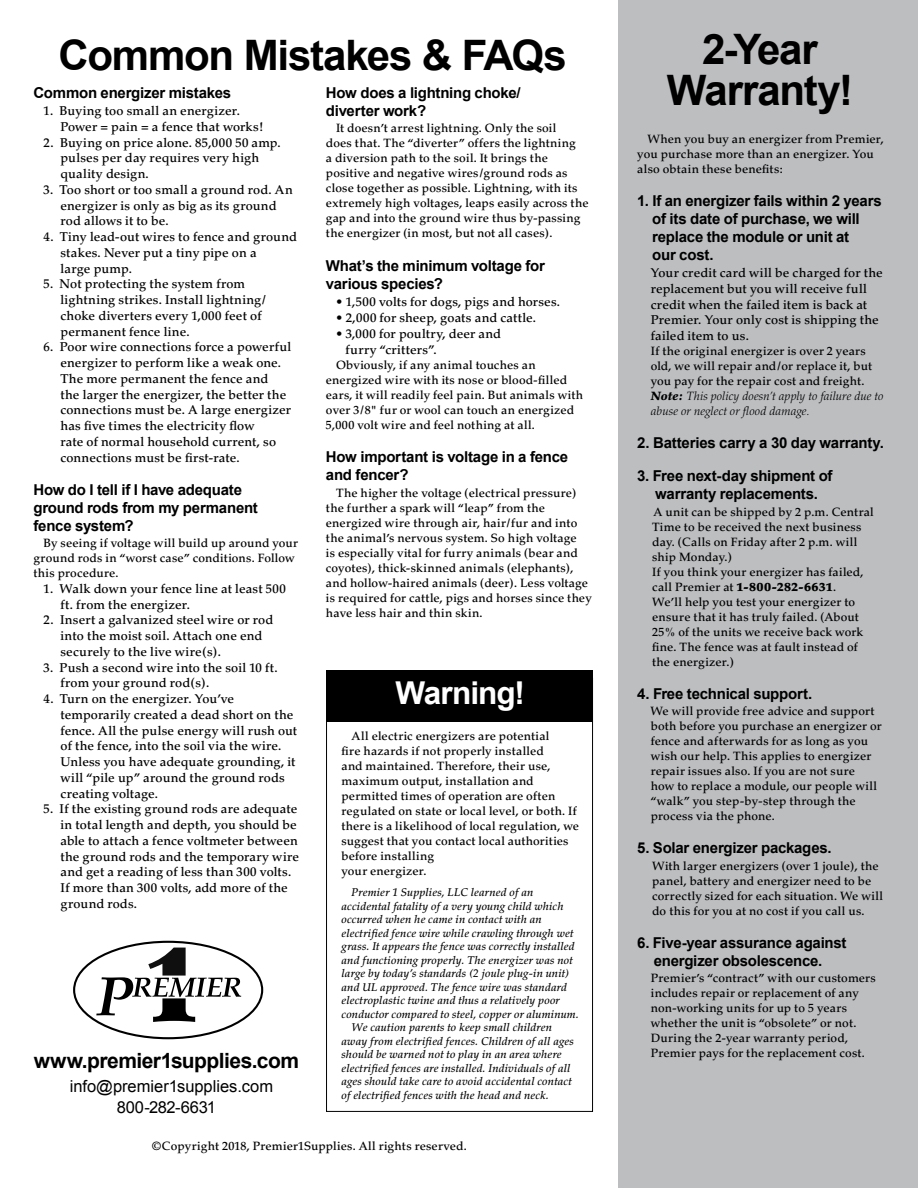
<style>
.page{position:relative;width:918px;height:1188px;background:#fff}
.page>*{position:absolute;margin:0;border:0;box-sizing:border-box;transform-origin:0 0}
.t1{font:700 42px "Arial";letter-spacing:-.03em;color:#000}
.t2{font:700 31.5px "Arial";letter-spacing:-.03em;color:#fff}
.t3{font:700 21px "Arial";letter-spacing:-.025em;color:#000}
.t4{font:16.5px/21px "Arial";letter-spacing:-.005em;color:#000}
.t5{font:700 15px/18px "Arial";letter-spacing:-.015em;color:#000}
.t6{font:500 12.75px/15.8px "Palatino";letter-spacing:.01em;color:#000}
.t7{font:500 12px/15px "Palatino";letter-spacing:.015em;color:#000}
.t8{font:italic 500 11.25px "Palatino";letter-spacing:.015em;color:#000}
.s1{font-weight:900;font-style:italic}
.s2{font-weight:300;font-style:italic}
.s3{font-weight:900}
</style>
<div class="page">
<div style="left:619px;top:0;width:299px;height:1188px;background:#bcbec0"></div>
<div style="left:326px;top:670px;width:267px;height:52px;background:#000"></div>
<svg style="left:96px;top:948px;width:145px;height:74px"></svg>
<h1 class="t1" style="left:59px;top:27px;width:510px">Common Mistakes &amp; FAQs</h1>
<p class="t5" style="left:33px;top:84px;width:199px">Common energizer mistakes</p>
<p class="t6" style="left:60px;top:103px;width:204px;text-indent:-17px">1. Buying too small an energizer.<br>Power = pain = a fence that works!</p>
<p class="t6" style="left:60px;top:135px;width:222px;text-indent:-17px">2. Buying on price alone. 85,000 50 amp. pulses per day requires very high quality design.</p>
<p class="t6" style="left:60px;top:182px;width:234px;text-indent:-17px">3. Too short or too small a ground rod. An energizer is only as big as its ground rod allows it to be.</p>
<p class="t6" style="left:60px;top:229px;width:238px;text-indent:-17px">4. Tiny lead-out wires to fence and ground stakes. Never put a tiny pipe on a<br>large pump.</p>
<p class="t6" style="left:60px;top:276px;width:208px;text-indent:-17px">5. Not protecting the system from lightning strikes. Install lightning/ choke diverters every 1,000 feet of permanent fence line.</p>
<p class="t6" style="left:60px;top:339px;width:232px;text-indent:-17px">6. Poor wire connections force a powerful energizer to perform like a weak one.<br>The more permanent the fence and<br>the larger the energizer, the better the connections must be. A large energizer has five times the electricity flow<br>rate of normal household current, so connections must be first-rate.</p>
<p class="t5" style="left:33px;top:481px;width:226px">How do I tell if I have adequate ground rods from my permanent fence system?</p>
<p class="t7" style="left:33px;top:536px;width:266px;text-indent:10px">By seeing if voltage will build up around your ground rods in “worst case” conditions. Follow this procedure.</p>
<p class="t6" style="left:60px;top:581px;width:227px;text-indent:-17px">1. Walk down your fence line at least 500 ft. from the energizer.</p>
<p class="t6" style="left:60px;top:612px;width:214px;text-indent:-17px">2. Insert a galvanized steel wire or rod into the moist soil. Attach one end securely to the live wire(s).</p>
<p class="t6" style="left:60px;top:660px;width:219px;text-indent:-17px">3. Push a second wire into the soil 10 ft. from your ground rod(s).</p>
<p class="t6" style="left:60px;top:691px;width:238px;text-indent:-17px">4. Turn on the energizer. You’ve temporarily created a dead short on the fence. All the pulse energy will rush out of the fence, into the soil via the wire.<br>Unless you have adequate grounding, it will “pile up” around the ground rods creating voltage.</p>
<p class="t6" style="left:60px;top:801px;width:240px;text-indent:-17px">5. If the existing ground rods are adequate in total length and depth, you should be able to attach a fence voltmeter between the ground rods and the temporary wire and get a reading of less than 300 volts.<br>If more than 300 volts, add more of the ground rods.</p>
<h3 class="t3" style="left:34px;top:1047px;width:267px">www.premier1supplies.com</h3>
<h3 class="t4" style="left:117px;top:1076px;width:158px;text-indent:-47px">info@premier1supplies.com<br>800-282-6631</h3>
<p class="t5" style="left:326px;top:84px;width:196px">How does a lightning choke/ diverter work?</p>
<p class="t7" style="left:326px;top:121px;width:264px;text-indent:10px">It doesn’t arrest lightning. Only the soil<br>does that. The “diverter” offers the lightning<br>a diversion path to the soil. It brings the positive and negative wires/ground rods as close together as possible. Lightning, with its extremely high voltages, leaps easily across the gap and into the ground wire thus by-passing the energizer (in most, but not all cases).</p>
<p class="t5" style="left:326px;top:257px;width:220px">What’s the minimum voltage for various species?</p>
<p class="t6" style="left:336px;top:294px;width:225px">• 1,500 volts for dogs, pigs and horses.</p>
<p class="t6" style="left:336px;top:310px;width:202px">• 2,000 for sheep, goats and cattle.</p>
<p class="t6" style="left:345px;top:326px;width:157px;text-indent:-9px">• 3,000 for poultry, deer and furry “critters”.</p>
<p class="t7" style="left:326px;top:357px;width:259px;text-indent:10px">Obviously, if any animal touches an energized wire with its nose or blood-filled ears, it will readily feel pain. But animals with over 3/8" fur or wool can touch an energized 5,000 volt wire and feel nothing at all.</p>
<p class="t5" style="left:326px;top:449px;width:244px">How important is voltage in a fence and fencer?</p>
<p class="t7" style="left:326px;top:486px;width:267px;text-indent:10px">The higher the voltage (electrical pressure) the further a spark will “leap” from the energized wire through air, hair/fur and into the animal’s nervous system. So high voltage<br>is especially vital for furry animals (bear and coyotes), thick-skinned animals (elephants), and hollow-haired animals (deer). Less voltage is required for cattle, pigs and horses since they have less hair and thin skin.</p>
<h2 class="t2" style="left:396px;top:673px;width:131px">Warning!</h2>
<p class="t7" style="left:342px;top:729px;width:239px;text-indent:10px">All electric energizers are potential<br>fire hazards if not properly installed<br>and maintained. Therefore, their use, maximum output, installation and permitted times of operation are often regulated on state or local level, or both. If there is a likelihood of local regulation, we suggest that you contact local authorities before installing<br>your energizer.</p>
<p class="t8" style="left:352px;top:886px;width:183px">Premier 1 Supplies, LLC learned of an</p>
<p class="t8" style="left:342px;top:900px;width:224px">accidental fatality of a very young child which</p>
<p class="t8" style="left:342px;top:913px;width:202px">occurred when he came in contact with an</p>
<p class="t8" style="left:342px;top:927px;width:233px">electrified fence wire while crawling through wet</p>
<p class="t8" style="left:342px;top:940px;width:235px">grass. It appears the fence was correctly installed</p>
<p class="t8" style="left:342px;top:954px;width:233px">and functioning properly. The energizer was not</p>
<p class="t8" style="left:342px;top:967px;width:229px">large by today’s standards (2 joule plug-in unit)</p>
<p class="t8" style="left:342px;top:981px;width:227px">and UL approved. The fence wire was standard</p>
<p class="t8" style="left:342px;top:994px;width:220px">electroplastic twine and thus a relatively poor</p>
<p class="t8" style="left:342px;top:1008px;width:239px">conductor compared to steel, copper or aluminum.</p>
<p class="t8" style="left:352px;top:1021px;width:202px">We caution parents to keep small children</p>
<p class="t8" style="left:342px;top:1035px;width:234px">away from electrified fences. Children of all ages</p>
<p class="t8" style="left:342px;top:1048px;width:222px">should be warned not to play in an area where</p>
<p class="t8" style="left:342px;top:1062px;width:231px">electrified fences are installed. Individuals of all</p>
<p class="t8" style="left:342px;top:1075px;width:232px">ages should take care to avoid accidental contact</p>
<p class="t8" style="left:342px;top:1089px;width:209px">of electrified fences with the head and neck.</p>
<p class="t7" style="left:152px;top:1139px;width:316px">©Copyright 2018, Premier1Supplies. All rights reserved.</p>
<h1 class="t1" style="left:702px;top:22px;width:117px">2-Year</h1>
<h1 class="t1" style="left:667px;top:62px;width:188px">Warranty!</h1>
<p class="t7" style="left:637px;top:132px;width:248px;text-indent:10px">When you buy an energizer from Premier, you purchase more than an energizer. You also obtain these benefits:</p>
<p class="t5" style="left:652px;top:192px;width:231px;text-indent:-15px">1. If an energizer fails within 2 years of its date of purchase, we will replace the module or unit at<br>our cost.</p>
<p class="t6" style="left:651px;top:265px;width:234px">Your credit card will be charged for the replacement but you will receive full credit when the failed item is back at Premier. Your only cost is shipping the failed item to us.</p>
<p class="t7" style="left:651px;top:344px;width:234px">If the original energizer is over 2 years old, we will repair and/or replace it, but you pay for the repair cost and freight.<br><span class="s1">Note:</span> <span class="s2">This policy doesn’t apply to failure due to abuse or neglect or flood damage.</span></p>
<p class="t5" style="left:637px;top:434px;width:248px">2. Batteries carry a 30 day warranty.</p>
<p class="t5" style="left:637px;top:467px;width:197px;text-align:center">3. Free next-day shipment of warranty replacements.</p>
<p class="t7" style="left:652px;top:504px;width:223px">A unit can be shipped by 2 p.m. Central<br>Time to be received the next business day. (Calls on Friday after 2 p.m. will ship Monday.)<br>If you think your energizer has failed, call Premier at <span class="s3">1-800-282-6631</span>.<br>We’ll help you test your energizer to ensure that it has truly failed. (About<br>25% of the units we receive back work fine. The fence was at fault instead of the energizer.)</p>
<p class="t5" style="left:637px;top:685px;width:177px">4. Free technical support.</p>
<p class="t7" style="left:650px;top:704px;width:233px">We will provide free advice and support both before you purchase an energizer or fence and afterwards for as long as you wish our help. This applies to energizer repair issues also. If you are not sure<br>how to replace a module, our people will “walk” you step-by-step through the process via the phone.</p>
<p class="t5" style="left:637px;top:839px;width:196px">5. Solar energizer packages.</p>
<p class="t7" style="left:652px;top:858px;width:232px">With larger energizers (over 1 joule), the panel, battery and energizer need to be correctly sized for each situation. We will do this for you at no cost if you call us.</p>
<p class="t5" style="left:637px;top:934px;width:211px;text-align:center">6. Five-year assurance against energizer obsolescence.</p>
<p class="t7" style="left:651px;top:971px;width:227px">Premier’s “contract” with our customers includes repair or replacement of any non-working units for up to 5 years whether the unit is “obsolete” or not.<br>During the 2-year warranty period, Premier pays for the replacement cost.</p>
</div>
